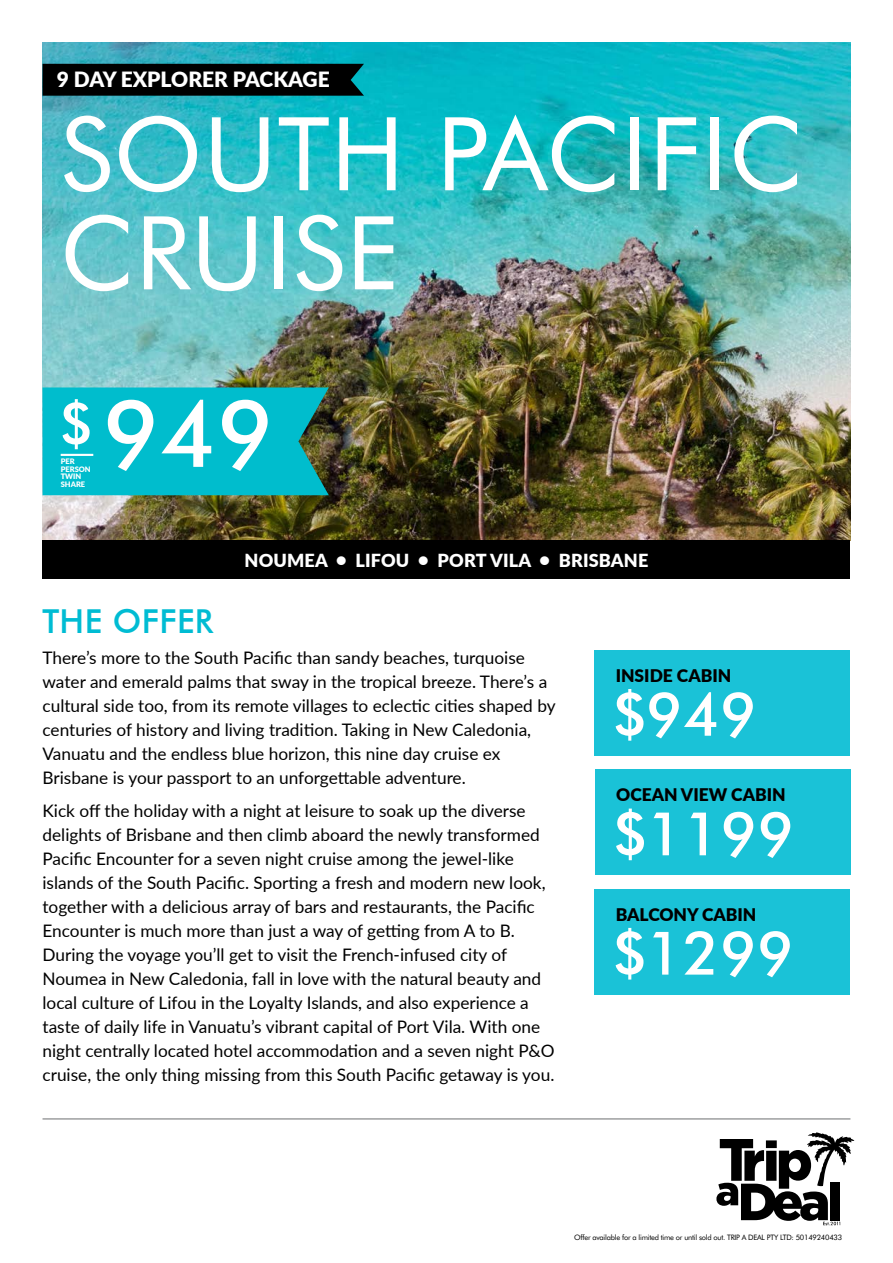
<style>
.page{position:relative;width:893px;height:1263px;background:#fff}
.page>*{position:absolute;margin:0;border:0;box-sizing:border-box;transform-origin:0 0}
.t1{font:102px/99px "Futura BT";letter-spacing:.01em;color:#fff}
.t2{font:500 93px "Futura BT";color:#fff}
.t3{font:500 60.3px "Futura BT";letter-spacing:.01em;color:#fff}
.t4{font:500 33px "Futura BT";letter-spacing:.01em;color:#00bcd3}
.t5{font:900 21px "Lato";color:#fff}
.t6{font:900 18px "Lato";letter-spacing:.01em;color:#fff}
.t7{font:900 17.4px "Lato";color:#000}
.t8{font:17.25px/24px "Lato";color:#000}
.t9{font:7.5px "Futura BT";letter-spacing:-.03em;color:#000}
.t10{font:900 7.5px/7.5px "Lato";color:#fff}
</style>
<div class="page">
<svg style="left:716px;top:1132px;width:138px;height:93px"></svg>
<hr style="left:43px;top:1119px;width:807px;height:1px;background:#6d6e71">
<img style="left:43px;top:43px;width:807px;height:497px">
<div style="left:43px;top:540px;width:807px;height:38px;background:#000"></div>
<div style="left:595px;top:650px;width:255px;height:106px;background:#1ac2d7"></div>
<div style="left:43px;top:64px;width:321px;height:32px;background:#000"></div>
<div style="left:43px;top:387px;width:286px;height:108px;background:#00bdcd"></div>
<hr style="left:61px;top:454px;width:32px;height:2px;background:#fff">
<div style="left:595px;top:770px;width:255px;height:105px;background:#1ac2d7"></div>
<div style="left:595px;top:889px;width:255px;height:105px;background:#1ac2d7"></div>
<p class="t5" style="left:57px;top:63px;width:274px">9 DAY EXPLORER PACKAGE</p>
<h1 class="t1" style="left:60px;top:104px;width:744px">SOUTH PACIFIC<br>CRUISE</h1>
<h2 class="t2" style="left:59px;top:377px;width:216px"><sup>$</sup> 949</h2>
<p class="t10" style="left:61px;top:458px;width:32px">PER<br>PERSON<br>TWIN<br>SHARE</p>
<h3 class="t4" style="left:43px;top:601px;width:172px">THE OFFER</h3>
<p class="t6" style="left:244px;top:547px;width:405px">NOUMEA • LIFOU • PORT VILA • BRISBANE</p>
<p class="t8" style="left:43px;top:645px;width:515px">There’s more to the South Pacific than sandy beaches, turquoise water and emerald palms that sway in the tropical breeze. There’s a cultural side too, from its remote villages to eclectic cities shaped by centuries of history and living tradition. Taking in New Caledonia, Vanuatu and the endless blue horizon, this nine day cruise ex Brisbane is your passport to an unforgettable adventure.</p>
<p class="t8" style="left:43px;top:798px;width:514px">Kick off the holiday with a night at leisure to soak up the diverse delights of Brisbane and then climb aboard the newly transformed Pacific Encounter for a seven night cruise among the jewel-like islands of the South Pacific. Sporting a fresh and modern new look, together with a delicious array of bars and restaurants, the Pacific Encounter is much more than just a way of getting from A to B.<br>During the voyage you’ll get to visit the French-infused city of Noumea in New Caledonia, fall in love with the natural beauty and local culture of Lifou in the Loyalty Islands, and also experience a taste of daily life in Vanuatu’s vibrant capital of Port Vila. With one night centrally located hotel accommodation and a seven night P&amp;O cruise, the only thing missing from this South Pacific getaway is you.</p>
<p class="t7" style="left:616px;top:663px;width:117px">INSIDE CABIN</p>
<h3 class="t3" style="left:612px;top:678px;width:147px">$949</h3>
<p class="t7" style="left:616px;top:782px;width:171px">OCEAN VIEW CABIN</p>
<h3 class="t3" style="left:612px;top:797px;width:184px">$1199</h3>
<p class="t7" style="left:616px;top:901px;width:142px">BALCONY CABIN</p>
<h3 class="t3" style="left:612px;top:916px;width:184px">$1299</h3>
<p class="t9" style="left:574px;top:1232px;width:269px">Offer available for a limited time or until sold out. TRIP A DEAL PTY LTD: 50149240433</p>
</div>
